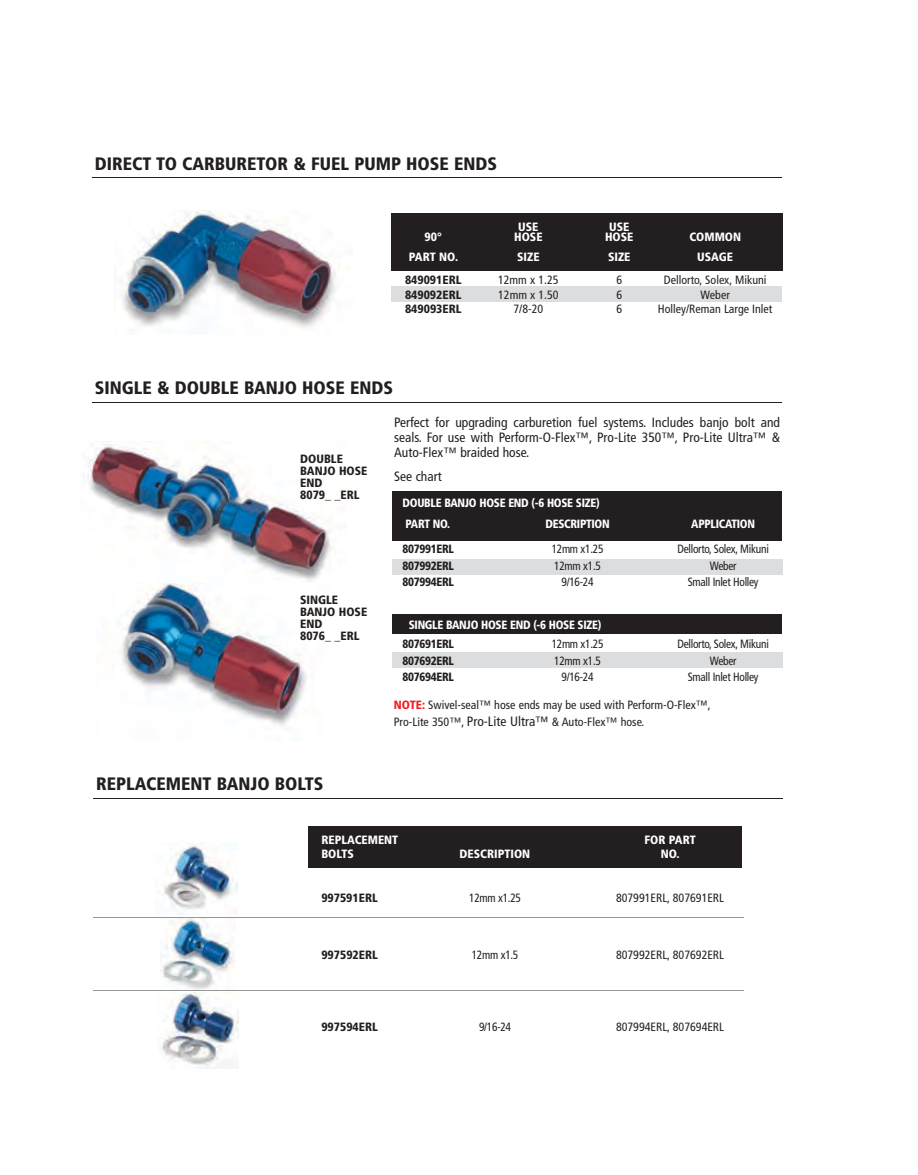
<style>
.page{position:relative;width:918px;height:1175px;background:#fff}
.page>*{position:absolute;margin:0;border:0;box-sizing:border-box;transform-origin:0 0}
.t1{font:900 condensed 18px "Frutiger";color:#231f20}
.t2{font:condensed 13.5px/15px "Frutiger";color:#231f20;text-align:justify}
.t3{font:condensed 12px/16.5px "Frutiger";color:#231f20}
.t4{font:900 condensed 12px/12px "Frutiger";color:#231f20}
.t5{font:900 condensed 12px/20.5px "Frutiger";letter-spacing:-.025em;color:#fff;scale:.95 1}
.t6{font:condensed 12px "Frutiger";color:#231f20;scale:.95 1}
.t7{font:condensed 12px "Frutiger";letter-spacing:-.025em;color:#231f20;scale:.95 1}
.t8{font:900 condensed 12px "Frutiger";letter-spacing:-.025em;color:#fff}
.t9{font:900 condensed 12px "Frutiger";letter-spacing:-.025em;color:#231f20;scale:.95 1}
.t10{font:900 condensed 12px "Frutiger";color:#fff}
.s1{font-weight:900;color:#ed2025}
.s2{font-size:13.5px}
</style>
<div class="page">
<img style="left:164px;top:842px;width:74px;height:72px">
<img style="left:162px;top:992px;width:76px;height:76px">
<img style="left:160px;top:918px;width:75px;height:71px">
<div style="left:393px;top:614px;width:389px;height:19px;background:#231f20"></div>
<div style="left:391px;top:286px;width:391px;height:16px;background:#dcddde"></div>
<img style="left:120px;top:210px;width:219px;height:118px">
<div style="left:391px;top:214px;width:391px;height:57px;background:#231f20"></div>
<div style="left:392px;top:559px;width:390px;height:15px;background:#dcddde"></div>
<div style="left:392px;top:652px;width:390px;height:16px;background:#dcddde"></div>
<div style="left:392px;top:491px;width:390px;height:50px;background:#231f20"></div>
<img style="left:83px;top:443px;width:249px;height:138px">
<img style="left:117px;top:583px;width:190px;height:143px">
<div style="left:308px;top:826px;width:434px;height:41px;background:#231f20"></div>
<hr style="left:92px;top:177px;width:690px;height:1px;background:#231f20">
<hr style="left:92px;top:402px;width:690px;height:1px;background:#231f20">
<hr style="left:93px;top:798px;width:690px;height:1px;background:#231f20">
<hr style="left:93px;top:990px;width:651px;height:1px;background:#949698">
<hr style="left:93px;top:917px;width:650px;height:1px;background:#949698">
<h1 class="t1" style="left:95px;top:153px;width:404px">DIRECT TO CARBURETOR &amp; FUEL PUMP HOSE ENDS</h1>
<p class="t8" style="left:518px;top:220px;width:22px">USE</p>
<p class="t8" style="left:609px;top:220px;width:22px">USE</p>
<p class="t8" style="left:425px;top:230px;width:19px">90°</p>
<p class="t8" style="left:514px;top:230px;width:30px">HOSE</p>
<p class="t8" style="left:605px;top:230px;width:30px">HOSE</p>
<p class="t8" style="left:689px;top:230px;width:53px">COMMON</p>
<p class="t8" style="left:409px;top:250px;width:51px">PART NO.</p>
<p class="t8" style="left:517px;top:250px;width:24px">SIZE</p>
<p class="t8" style="left:608px;top:250px;width:24px">SIZE</p>
<p class="t8" style="left:697px;top:250px;width:37px">USAGE</p>
<p class="t4" style="left:405px;top:274px;width:58px">849091ERL</p>
<p class="t3" style="left:498px;top:272px;width:62px">12mm x 1.25</p>
<p class="t3" style="left:616px;top:272px;width:7px">6</p>
<p class="t3" style="left:664px;top:272px;width:104px">Dellorto, Solex, Mikuni</p>
<p class="t4" style="left:405px;top:288px;width:58px">849092ERL</p>
<p class="t3" style="left:498px;top:286px;width:62px">12mm x 1.50</p>
<p class="t3" style="left:616px;top:286px;width:7px">6</p>
<p class="t3" style="left:701px;top:286px;width:31px">Weber</p>
<p class="t4" style="left:405px;top:303px;width:58px">849093ERL</p>
<p class="t3" style="left:514px;top:301px;width:31px">7/8-20</p>
<p class="t3" style="left:616px;top:301px;width:7px">6</p>
<p class="t3" style="left:658px;top:301px;width:116px">Holley/Reman Large Inlet</p>
<h1 class="t1" style="left:95px;top:377px;width:300px">SINGLE &amp; DOUBLE BANJO HOSE ENDS</h1>
<p class="t4" style="left:300px;top:453px;width:69px">DOUBLE<br>BANJO HOSE<br>END<br>8079_ _ERL</p>
<p class="t4" style="left:300px;top:594px;width:69px">SINGLE<br>BANJO HOSE<br>END<br>8076_ _ERL</p>
<h1 class="t1" style="left:96px;top:773px;width:229px">REPLACEMENT BANJO BOLTS</h1>
<p class="t2" style="left:394px;top:414px;width:387px">Perfect for upgrading carburetion fuel systems. Includes banjo bolt and seals. For use with Perform-O-Flex™, Pro-Lite 350™, Pro-Lite Ultra™ &amp; Auto-Flex™ braided hose.</p>
<p class="t2" style="left:394px;top:468px;width:49px">See chart</p>
<p class="t5" style="left:403px;top:493px;width:209px">DOUBLE BANJO HOSE END (-6 HOSE SIZE)<br>PART NO.</p>
<p class="t5" style="left:545px;top:513px;width:69px">DESCRIPTION</p>
<p class="t5" style="left:691px;top:513px;width:69px">APPLICATION</p>
<p class="t9" style="left:403px;top:542px;width:56px">807991ERL</p>
<p class="t6" style="left:552px;top:542px;width:56px">12mm x1.25</p>
<p class="t7" style="left:678px;top:542px;width:98px">Dellorto, Solex, Mikuni</p>
<p class="t9" style="left:403px;top:558px;width:56px">807992ERL</p>
<p class="t6" style="left:554px;top:559px;width:51px">12mm x1.5</p>
<p class="t6" style="left:710px;top:559px;width:30px">Weber</p>
<p class="t9" style="left:403px;top:575px;width:56px">807994ERL</p>
<p class="t6" style="left:562px;top:575px;width:35px">9/16-24</p>
<p class="t7" style="left:688px;top:575px;width:76px">Small Inlet Holley</p>
<p class="t5" style="left:409px;top:614px;width:204px">SINGLE BANJO HOSE END (-6 HOSE SIZE)</p>
<p class="t9" style="left:403px;top:636px;width:56px">807691ERL</p>
<p class="t6" style="left:552px;top:637px;width:56px">12mm x1.25</p>
<p class="t7" style="left:678px;top:637px;width:98px">Dellorto, Solex, Mikuni</p>
<p class="t9" style="left:403px;top:653px;width:56px">807692ERL</p>
<p class="t6" style="left:554px;top:653px;width:51px">12mm x1.5</p>
<p class="t6" style="left:710px;top:653px;width:30px">Weber</p>
<p class="t9" style="left:403px;top:669px;width:56px">807694ERL</p>
<p class="t6" style="left:562px;top:670px;width:35px">9/16-24</p>
<p class="t7" style="left:688px;top:670px;width:76px">Small Inlet Holley</p>
<p class="t3" style="left:394px;top:696px;width:318px"><span class="s1">NOTE:</span> Swivel-seal™ hose ends may be used with Perform-O-Flex™,<br>Pro-Lite 350™, <span class="s2">Pro-Lite Ultra™</span> &amp; Auto-Flex™ hose.</p>
<p class="t10" style="left:321px;top:832px;width:78px">REPLACEMENT</p>
<p class="t8" style="left:644px;top:832px;width:53px">FOR PART</p>
<p class="t8" style="left:321px;top:847px;width:34px">BOLTS</p>
<p class="t10" style="left:460px;top:847px;width:72px">DESCRIPTION</p>
<p class="t8" style="left:661px;top:847px;width:20px">NO.</p>
<p class="t4" style="left:321px;top:891px;width:58px">997591ERL</p>
<p class="t6" style="left:469px;top:890px;width:56px">12mm x1.25</p>
<p class="t3" style="left:616px;top:889px;width:110px">807991ERL, 807691ERL</p>
<p class="t4" style="left:321px;top:949px;width:58px">997592ERL</p>
<p class="t6" style="left:472px;top:948px;width:51px">12mm x1.5</p>
<p class="t3" style="left:616px;top:946px;width:110px">807992ERL, 807692ERL</p>
<p class="t4" style="left:321px;top:1021px;width:58px">997594ERL</p>
<p class="t6" style="left:479px;top:1020px;width:35px">9/16-24</p>
<p class="t3" style="left:616px;top:1018px;width:110px">807994ERL, 807694ERL</p>
</div>
